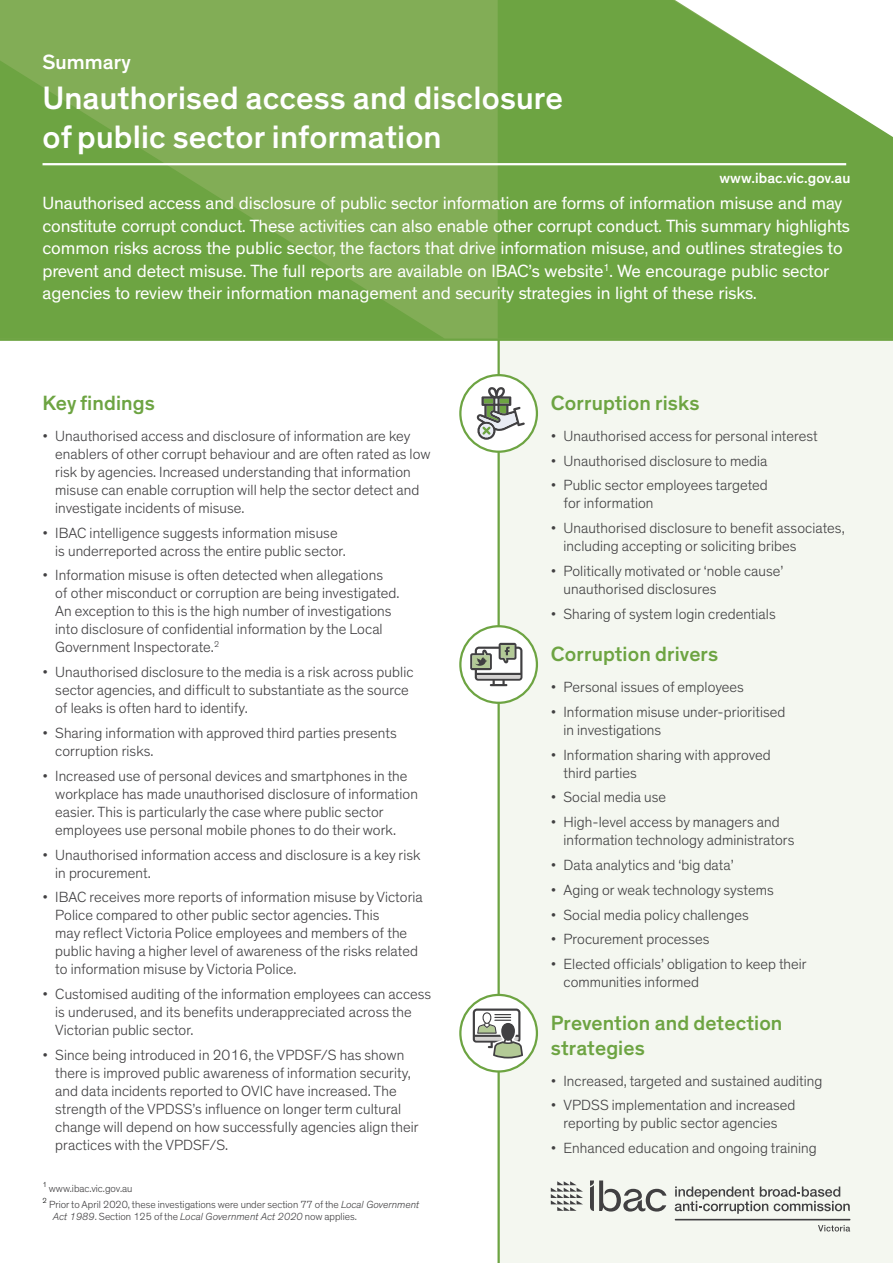
<style>
.page{position:relative;width:893px;height:1263px;background:#fff}
.page>*{position:absolute;margin:0;border:0;box-sizing:border-box;transform-origin:0 0}
.t1{font:500 33px/39.6px "Theinhardt";letter-spacing:.005em;color:#fff}
.t2{font:500 21px/25.2px "Theinhardt";letter-spacing:.005em;color:#6da442}
.t3{font:500 21px "Theinhardt";letter-spacing:.005em;color:#fff}
.t4{font:18px/22.5px "Theinhardt";letter-spacing:-.005em;color:#fff}
.t5{font:300 15px/18px "Theinhardt";letter-spacing:.005em;color:#414042}
.t6{font:500 15px "Theinhardt";letter-spacing:.005em;color:#fff}
.t7{font:300 10.5px/12.6px "Theinhardt";color:#414042}
.s1{font-style:italic}
</style>
<div class="page">
<div style="left:499px;top:340px;width:394px;height:923px;background:#f4f7f0"></div>
<hr style="left:497px;top:0;width:3px;height:1263px;background:#6da442">
<svg style="left:675px;top:1186px;width:175px;height:28px"></svg>
<svg style="left:590px;top:1180px;width:76px;height:31px"></svg>
<svg style="left:551px;top:1181px;width:32px;height:30px"></svg>
<svg style="left:818px;top:1225px;width:32px;height:6px"></svg>
<hr style="left:675px;top:1219px;width:175px;height:1px;background:#414042">
<svg style="left:460px;top:375px;width:77px;height:77px"></svg>
<div style="left:459px;top:374px;width:79px;height:79px;border:2px solid #6da442;border-radius:50%"></div>
<svg style="left:476px;top:387px;width:49px;height:53px"></svg>
<svg style="left:460px;top:626px;width:77px;height:77px;fill:#fff"></svg>
<div style="left:459px;top:625px;width:79px;height:79px;border:2px solid #6da442;border-radius:50%"></div>
<svg style="left:470px;top:643px;width:52px;height:43px"></svg>
<svg style="left:460px;top:995px;width:77px;height:76px"></svg>
<div style="left:459px;top:994px;width:79px;height:78px;border:2px solid #6da442;border-radius:50%"></div>
<svg style="left:473px;top:1008px;width:54px;height:89px"></svg>
<div style="left:0;top:0;width:893px;height:339px;background:#82ad56"></div>
<svg style="left:0;top:61px;width:445px;height:278px;fill:#74a749"></svg>
<div style="left:498px;top:0;width:395px;height:339px;background:#6da442"></div>
<hr style="left:0;top:339px;width:893px;height:2px;background:#6da442">
<svg style="left:655px;top:0;width:238px;height:176px;background:#a1c486"></svg>
<hr style="left:43px;top:163px;width:803px;height:2px;background:#fff">
<h2 class="t3" style="left:43px;top:49px;width:90px">Summary</h2>
<h1 class="t1" style="left:43px;top:78px;width:522px">Unauthorised access and disclosure of public sector information</h1>
<p class="t6" style="left:719px;top:169px;width:132px">www.ibac.vic.gov.au</p>
<p class="t4" style="left:43px;top:192px;width:809px">Unauthorised access and disclosure of public sector information are forms of information misuse and may constitute corrupt conduct. These activities can also enable other corrupt conduct. This summary highlights common risks across the public sector, the factors that drive information misuse, and outlines strategies to prevent and detect misuse. The full reports are available on IBAC’s website<sup>1</sup>. We encourage public sector agencies to review their information management and security strategies in light of these risks.</p>
<h2 class="t2" style="left:43px;top:391px;width:114px">Key findings</h2>
<p class="t5" style="left:55px;top:427px;width:377px;text-indent:-13px">• Unauthorised access and disclosure of information are key enablers of other corrupt behaviour and are often rated as low risk by agencies. Increased understanding that information misuse can enable corruption will help the sector detect and investigate incidents of misuse.</p>
<p class="t5" style="left:55px;top:524px;width:292px;text-indent:-13px">• IBAC intelligence suggests information misuse is underreported across the entire public sector.</p>
<p class="t5" style="left:55px;top:567px;width:346px;text-indent:-13px">• Information misuse is often detected when allegations<br>of other misconduct or corruption are being investigated.<br>An exception to this is the high number of investigations into disclosure of confidential information by the Local Government Inspectorate.<sup>2</sup></p>
<p class="t5" style="left:55px;top:663px;width:360px;text-indent:-13px">• Unauthorised disclosure to the media is a risk across public sector agencies, and difficult to substantiate as the source of leaks is often hard to identify.</p>
<p class="t5" style="left:55px;top:724px;width:343px;text-indent:-13px">• Sharing information with approved third parties presents corruption risks.</p>
<p class="t5" style="left:55px;top:767px;width:364px;text-indent:-13px">• Increased use of personal devices and smartphones in the workplace has made unauthorised disclosure of information easier. This is particularly the case where public sector employees use personal mobile phones to do their work.</p>
<p class="t5" style="left:55px;top:846px;width:367px;text-indent:-13px">• Unauthorised information access and disclosure is a key risk in procurement.</p>
<p class="t5" style="left:55px;top:889px;width:369px;text-indent:-13px">• IBAC receives more reports of information misuse by Victoria Police compared to other public sector agencies. This<br>may reflect Victoria Police employees and members of the public having a higher level of awareness of the risks related to information misuse by Victoria Police.</p>
<p class="t5" style="left:55px;top:985px;width:377px;text-indent:-13px">• Customised auditing of the information employees can access is underused, and its benefits underappreciated across the<br>Victorian public sector.</p>
<p class="t5" style="left:55px;top:1046px;width:365px;text-indent:-13px">• Since being introduced in 2016, the VPDSF/S has shown there is improved public awareness of information security, and data incidents reported to OVIC have increased. The strength of the VPDSS’s influence on longer term cultural change will depend on how successfully agencies align their practices with the VPDSF/S.</p>
<p class="t7" style="left:43px;top:1182px;width:91px"><sup>1</sup> www.ibac.vic.gov.au</p>
<p class="t7" style="left:53px;top:1198px;width:368px;text-indent:-11px"><sup>2</sup> Prior to April 2020, these investigations were under section 77 of the <span class="s1">Local Government<br>Act 1989</span>. Section 125 of the <span class="s1">Local Government Act 2020</span> now applies.</p>
<h2 class="t2" style="left:551px;top:391px;width:150px">Corruption risks</h2>
<p class="t5" style="left:551px;top:427px;width:268px">• Unauthorised access for personal interest</p>
<p class="t5" style="left:551px;top:452px;width:218px">• Unauthorised disclosure to media</p>
<p class="t5" style="left:564px;top:477px;width:206px;text-indent:-13px">• Public sector employees targeted for information</p>
<p class="t5" style="left:564px;top:519px;width:283px;text-indent:-13px">• Unauthorised disclosure to benefit associates, including accepting or soliciting bribes</p>
<p class="t5" style="left:564px;top:562px;width:221px;text-indent:-13px">• Politically motivated or ‘noble cause’ unauthorised disclosures</p>
<p class="t5" style="left:551px;top:605px;width:226px">• Sharing of system login credentials</p>
<h2 class="t2" style="left:551px;top:642px;width:169px">Corruption drivers</h2>
<p class="t5" style="left:551px;top:678px;width:195px">• Personal issues of employees</p>
<p class="t5" style="left:564px;top:703px;width:223px;text-indent:-13px">• Information misuse under-prioritised in investigations</p>
<p class="t5" style="left:564px;top:746px;width:209px;text-indent:-13px">• Information sharing with approved third parties</p>
<p class="t5" style="left:551px;top:788px;width:117px">• Social media use</p>
<p class="t5" style="left:564px;top:813px;width:232px;text-indent:-13px">• High-level access by managers and information technology administrators</p>
<p class="t5" style="left:551px;top:856px;width:184px">• Data analytics and ‘big data’</p>
<p class="t5" style="left:551px;top:881px;width:224px">• Aging or weak technology systems</p>
<p class="t5" style="left:551px;top:906px;width:200px">• Social media policy challenges</p>
<p class="t5" style="left:551px;top:931px;width:160px">• Procurement processes</p>
<p class="t5" style="left:564px;top:955px;width:245px;text-indent:-13px">• Elected officials’ obligation to keep their communities informed</p>
<h2 class="t2" style="left:551px;top:1010px;width:233px">Prevention and detection strategies</h2>
<p class="t5" style="left:551px;top:1072px;width:273px">• Increased, targeted and sustained auditing</p>
<p class="t5" style="left:551px;top:1096px;width:246px;text-align:center">• VPDSS implementation and increased reporting by public sector agencies</p>
<p class="t5" style="left:551px;top:1139px;width:267px">• Enhanced education and ongoing training</p>
</div>
